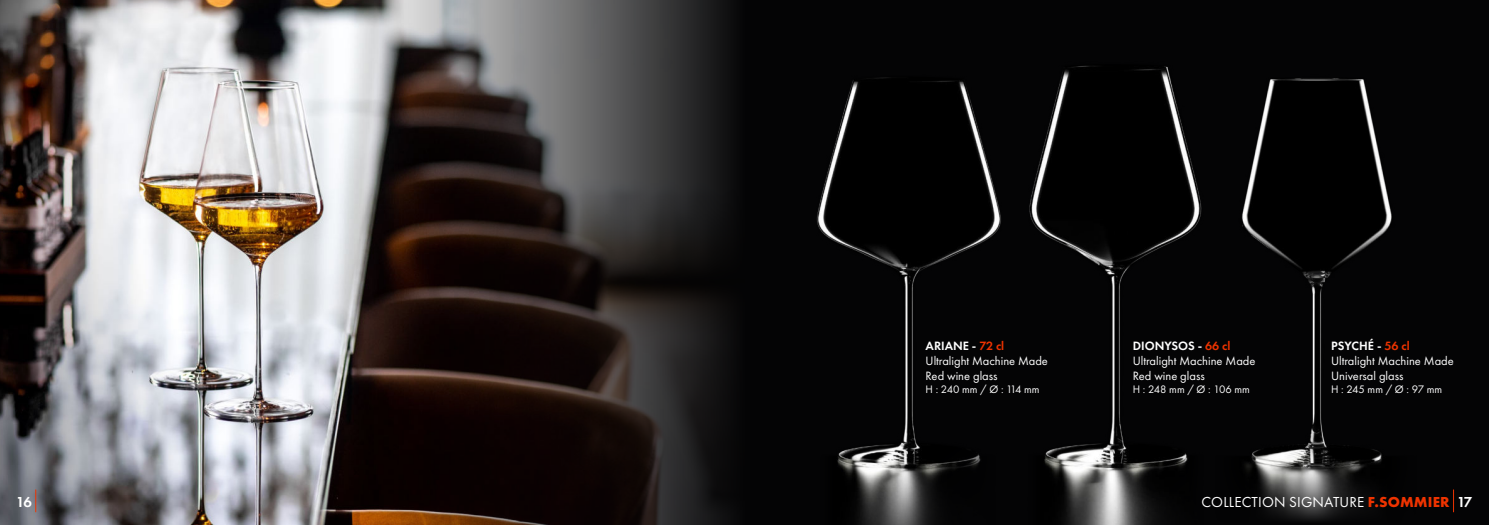
<style>
.page{position:relative;width:1489px;height:525px;background:#fff}
.page>*{position:absolute;margin:0;border:0;box-sizing:border-box;transform-origin:0 0}
.t1{font:15px "Futura PT";letter-spacing:.01em;color:#fff}
.t2{font:600 15px "Futura PT";color:#fff}
.t3{font:12.5px/15px "Futura PT";color:#fff}
.t4{font:11.25px "Futura PT";color:#fff}
.t5{font:11.25px "Futura PT";letter-spacing:-.025em;color:#fff}
.s1{font-weight:600}
.s2{font-weight:600;color:#e30}
.s3{font-weight:700;color:#e30}
</style>
<div class="page">
<div style="left:0;top:0;width:1488px;height:524px;background:#040405"></div>
<img style="left:0;top:0;width:730px;height:524px">
<img style="left:816px;top:77px;width:185px;height:447px">
<img style="left:1029px;top:66px;width:173px;height:458px">
<img style="left:1242px;top:78px;width:150px;height:443px">
<svg style="left:35px;top:489px;width:1px;height:23px"></svg>
<p class="t3" style="left:925px;top:338px;width:124px"><span class="s1">ARIANE -</span> <span class="s2">72 cl<br></span>Ultralight Machine Made<br>Red wine glass</p>
<p class="t5" style="left:925px;top:383px;width:115px">H : 240 mm / Ø : 114 mm</p>
<p class="t3" style="left:1132px;top:338px;width:124px"><span class="s1">DIONYSOS -</span> <span class="s2">66 cl<br></span>Ultralight Machine Made<br>Red wine glass</p>
<p class="t4" style="left:1132px;top:383px;width:119px">H : 248 mm / Ø : 106 mm</p>
<p class="t3" style="left:1330px;top:338px;width:124px"><span class="s1">PSYCHÉ -</span> <span class="s2">56 cl<br></span>Ultralight Machine Made<br>Universal glass</p>
<p class="t4" style="left:1330px;top:383px;width:112px">H : 245 mm / Ø : 97 mm</p>
<p class="t2" style="left:16px;top:492px;width:17px">16</p>
<p class="t1" style="left:1201px;top:493px;width:272px">COLLECTION SIGNATURE <span class="s3">F.SOMMIER</span> <span class="s1">17</span></p>
</div>
